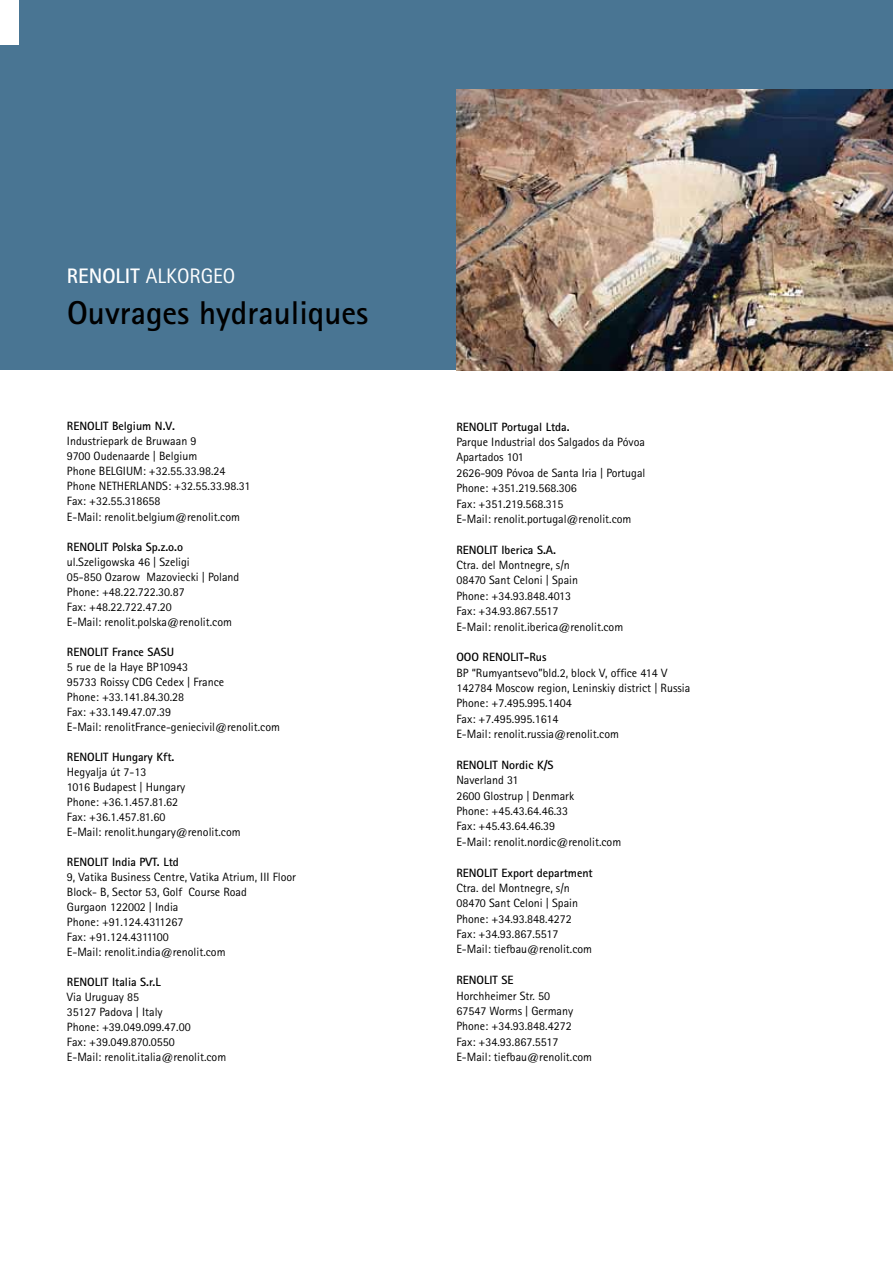
<style>
.page{position:relative;width:893px;height:1263px;background:#fff}
.page>*{position:absolute;margin:0;border:0;box-sizing:border-box;transform-origin:0 0}
.t1{font:700 33px "Rotis Sans Serif";color:#000}
.t2{font:21px "Rotis Sans Serif";color:#fff}
.t3{font:12px/15px "Rotis Sans Serif";color:#000}
.t4{font:700 12px "Rotis Sans Serif";color:#000}
.s1{font-weight:700}
</style>
<div class="page">
<div style="left:0;top:0;width:893px;height:370px;background:#497593"></div>
<div style="left:0;top:0;width:18px;height:45px;background:#fff"></div>
<img style="left:456px;top:89px;width:437px;height:281px">
<h2 class="t2" style="left:67px;top:264px;width:170px"><span class="s1">RENOLIT</span> ALKORGEO</h2>
<h1 class="t1" style="left:67px;top:291px;width:303px">Ouvrages hydrauliques</h1>
<p class="t4" style="left:67px;top:419px;width:110px">RENOLIT Belgium N.V.</p>
<p class="t3" style="left:67px;top:434px;width:185px">Industriepark de Bruwaan 9<br>9700 Oudenaarde | Belgium<br>Phone BELGIUM: +32.55.33.98.24<br>Phone NETHERLANDS: +32.55.33.98.31<br>Fax: +32.55.318658<br>E-Mail: renolit.belgium@renolit.com</p>
<p class="t4" style="left:67px;top:539px;width:118px">RENOLIT Polska Sp.z.o.o</p>
<p class="t3" style="left:67px;top:554px;width:174px">ul.Szeligowska 46 | Szeligi<br>05-850 Ozarow Mazoviecki | Poland<br>Phone: +48.22.722.30.87<br>Fax: +48.22.722.47.20<br>E-Mail: renolit.polska@renolit.com</p>
<p class="t4" style="left:67px;top:644px;width:109px">RENOLIT France SASU</p>
<p class="t3" style="left:67px;top:659px;width:215px">5 rue de la Haye BP10943<br>95733 Roissy CDG Cedex | France<br>Phone: +33.141.84.30.28<br>Fax: +33.149.47.07.39<br>E-Mail: renolitFrance-geniecivil@renolit.com</p>
<p class="t4" style="left:67px;top:749px;width:109px">RENOLIT Hungary Kft.</p>
<p class="t3" style="left:67px;top:764px;width:175px">Hegyalja út 7-13<br>1016 Budapest | Hungary<br>Phone: +36.1.457.81.62<br>Fax: +36.1.457.81.60<br>E-Mail: renolit.hungary@renolit.com</p>
<p class="t4" style="left:67px;top:854px;width:113px">RENOLIT India PVT. Ltd</p>
<p class="t3" style="left:67px;top:869px;width:231px">9, Vatika Business Centre, Vatika Atrium, III Floor<br>Block- B, Sector 53, Golf Course Road<br>Gurgaon 122002 | India<br>Phone: +91.124.4311267<br>Fax: +91.124.4311100<br>E-Mail: renolit.india@renolit.com</p>
<p class="t4" style="left:67px;top:974px;width:95px">RENOLIT Italia S.r.L</p>
<p class="t3" style="left:67px;top:989px;width:161px">Via Uruguay 85<br>35127 Padova | Italy<br>Phone: +39.049.099.47.00<br>Fax: +39.049.870.0550<br>E-Mail: renolit.italia@renolit.com</p>
<p class="t4" style="left:456px;top:419px;width:115px">RENOLIT Portugal Ltda.</p>
<p class="t3" style="left:456px;top:434px;width:191px">Parque Industrial dos Salgados da Póvoa<br>Apartados 101<br>2626-909 Póvoa de Santa Iria | Portugal<br>Phone: +351.219.568.306<br>Fax: +351.219.568.315<br>E-Mail: renolit.portugal@renolit.com</p>
<p class="t4" style="left:456px;top:542px;width:101px">RENOLIT Iberica S.A.</p>
<p class="t3" style="left:456px;top:557px;width:168px">Ctra. del Montnegre, s/n<br>08470 Sant Celoni | Spain<br>Phone: +34.93.848.4013<br>Fax: +34.93.867.5517<br>E-Mail: renolit.iberica@renolit.com</p>
<p class="t4" style="left:456px;top:650px;width:92px">OOO RENOLIT-Rus</p>
<p class="t3" style="left:456px;top:665px;width:235px">BP “Rumyantsevo”bld.2, block V, office 414 V 142784 Moscow region, Leninskiy district | Russia Phone: +7.495.995.1404<br>Fax: +7.495.995.1614<br>E-Mail: renolit.russia@renolit.com</p>
<p class="t4" style="left:456px;top:757px;width:99px">RENOLIT Nordic K/S</p>
<p class="t3" style="left:456px;top:772px;width:166px">Naverland 31<br>2600 Glostrup | Denmark<br>Phone: +45.43.64.46.33<br>Fax: +45.43.64.46.39<br>E-Mail: renolit.nordic@renolit.com</p>
<p class="t4" style="left:456px;top:865px;width:138px">RENOLIT Export department</p>
<p class="t3" style="left:456px;top:880px;width:137px">Ctra. del Montnegre, s/n<br>08470 Sant Celoni | Spain<br>Phone: +34.93.848.4272<br>Fax: +34.93.867.5517<br>E-Mail: tiefbau@renolit.com</p>
<p class="t4" style="left:456px;top:972px;width:59px">RENOLIT SE</p>
<p class="t3" style="left:456px;top:988px;width:137px">Horchheimer Str. 50<br>67547 Worms | Germany<br>Phone: +34.93.848.4272<br>Fax: +34.93.867.5517<br>E-Mail: tiefbau@renolit.com</p>
</div>
